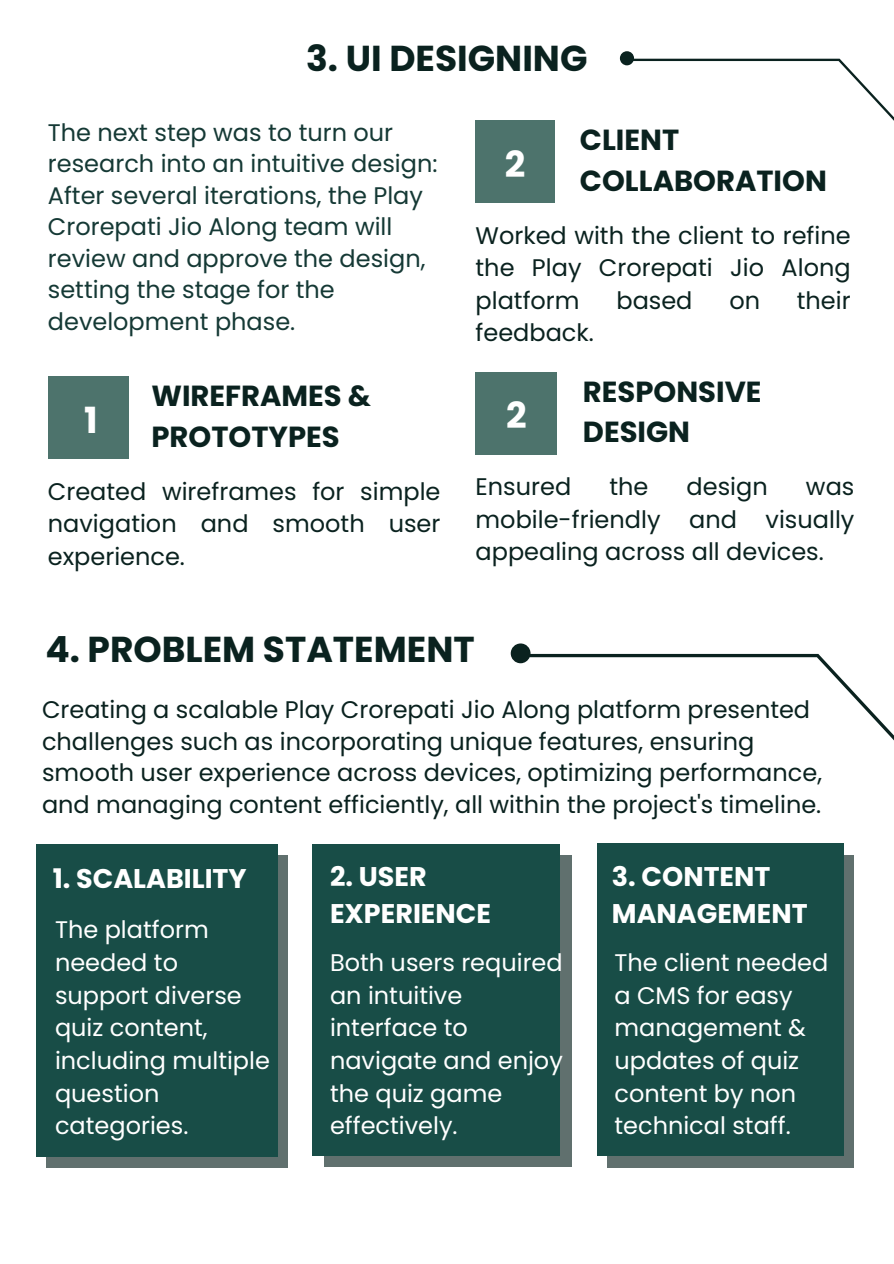
<style>
.page{position:relative;width:894px;height:1264px;background:#fff}
.page>*{position:absolute;margin:0;border:0;box-sizing:border-box;transform-origin:0 0}
.t1{font:700 36px "Poppins";color:#0a221f}
.t2{font:700 36px "Poppins";color:#fff}
.t3{font:700 29.1px/40.5px "Poppins";color:#0a221f}
.t4{font:700 27px/37.2px "Poppins";color:#fff}
.t5{font:24px/32.7px "Poppins";color:#0a221f;text-align:justify}
.t6{font:24px/32.7px "Poppins";color:#fff}
.t7{font:24px/31.5px "Poppins";color:#153935}
</style>
<div class="page">
<div style="left:46px;top:855px;width:242px;height:312px;background:#60706e"></div>
<div style="left:36px;top:843px;width:242px;height:313px;background:#184d47"></div>
<svg style="left:607px;top:855px;width:246px;height:312px;background:#586c6a"></svg>
<div style="left:596px;top:843px;width:246px;height:313px;background:#184d47"></div>
<svg style="left:324px;top:855px;width:247px;height:312px;background:#5a6d6a"></svg>
<div style="left:312px;top:843px;width:247px;height:312px;background:#184d47"></div>
<div style="left:48px;top:376px;width:81px;height:83px;background:#4d736c"></div>
<div style="left:475px;top:372px;width:82px;height:82px;background:#4d736c"></div>
<div style="left:475px;top:120px;width:79px;height:83px;background:#4d736c"></div>
<svg style="left:619px;top:51px;width:274px;height:69px"></svg>
<svg style="left:510px;top:643px;width:383px;height:97px"></svg>
<h1 class="t1" style="left:306px;top:33px;width:283px">3. UI DESIGNING</h1>
<h2 class="t7" style="left:48px;top:116px;width:391px">The next step was to turn our research into an intuitive design:<br>After several iterations, the Play<br>Crorepati Jio Along team will review and approve the design, setting the stage for the development phase.</h2>
<p class="t2" style="left:84px;top:395px;width:15px">1</p>
<p class="t3" style="left:151px;top:376px;width:221px">WIREFRAMES &amp;<br>PROTOTYPES</p>
<p class="t5" style="left:48px;top:475px;width:394px">Created wireframes for simple navigation and smooth user experience.</p>
<p class="t2" style="left:505px;top:139px;width:22px">2</p>
<p class="t3" style="left:579px;top:120px;width:248px">CLIENT<br>COLLABORATION</p>
<p class="t5" style="left:475px;top:219px;width:376px">Worked with the client to refine the Play Crorepati Jio Along platform</p>
<p class="t5" style="left:616px;top:284px;width:78px">based</p>
<p class="t5" style="left:729px;top:284px;width:32px">on</p>
<p class="t5" style="left:796px;top:284px;width:55px">their</p>
<p class="t5" style="left:475px;top:317px;width:120px">feedback.</p>
<h2 class="t2" style="left:506px;top:390px;width:22px">2</h2>
<p class="t3" style="left:582px;top:371px;width:180px">RESPONSIVE<br>DESIGN</p>
<h2 class="t5" style="left:475px;top:470px;width:97px">Ensured</h2>
<h2 class="t5" style="left:609px;top:470px;width:40px">the</h2>
<h2 class="t5" style="left:686px;top:470px;width:83px">design</h2>
<h2 class="t5" style="left:475px;top:470px;width:380px;text-indent:330px">was mobile-friendly and visually appealing across all devices.</h2>
<p class="t1" style="left:45px;top:624px;width:431px">4. PROBLEM STATEMENT</p>
<h1 class="t5" style="left:42px;top:694px;width:781px;line-height:31.5px;text-align:left">Creating a scalable Play Crorepati Jio Along platform presented challenges such as incorporating unique features, ensuring smooth user experience across devices, optimizing performance, and managing content efficiently, all within the project's timeline.</h1>
<p class="t4" style="left:53px;top:860px;width:195px">1. SCALABILITY</p>
<h2 class="t4" style="left:330px;top:858px;width:162px">2. USER<br>EXPERIENCE</h2>
<p class="t4" style="left:611px;top:857px;width:197px">3. CONTENT<br>MANAGEMENT</p>
<h2 class="t6" style="left:330px;top:946px;width:234px">Both users required an intuitive interface to navigate and enjoy the quiz game effectively.</h2>
<p class="t6" style="left:614px;top:946px;width:215px">The client needed a CMS for easy management &amp; updates of quiz content by non technical staff.</p>
<p class="t6" style="left:55px;top:913px;width:216px">The platform needed to support diverse quiz content, including multiple question categories.</p>
</div>
